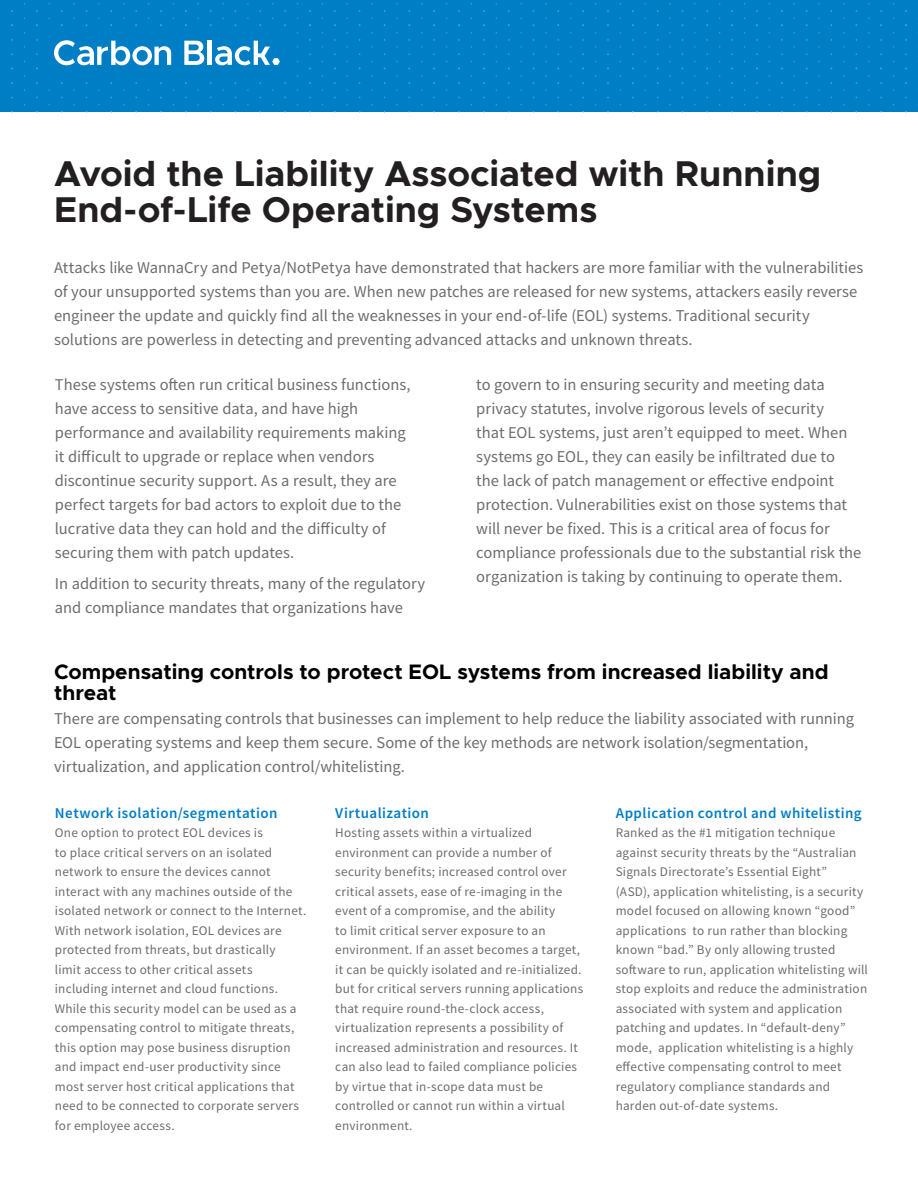
<style>
.page{position:relative;width:918px;height:1188px;background:#fff}
.page>*{position:absolute;margin:0;border:0;box-sizing:border-box;transform-origin:0 0}
.H1{font:700 36px/36px "Metropolis";color:#231f20}
.H2{font:700 21px/21px "Metropolis";color:#000}
.BodyCopy{font:16.5px/24px "Source Sans Pro";color:#6c6d70}
.H4-Blue{font:600 15px "Source Sans Pro";letter-spacing:.03em;color:#007ec5}
.BodyCopySmall{font:13.2px/19.5px "Source Sans Pro";letter-spacing:.02em;color:#6c6d70}
</style>
<div class="page">
<div style="left:0;top:0;width:918px;height:112px;background:#007ec5"></div>
<svg style="left:210px;top:40px;width:70px;height:26px"></svg>
<hr style="left:208px;top:41px;width:4px;height:24px;background:#fff">
<svg style="left:184px;top:40px;width:20px;height:25px"></svg>
<svg style="left:54px;top:40px;width:118px;height:26px"></svg>
<p class="H1" style="left:54px;top:155px;width:769px">Avoid the Liability Associated with Running<br>End-of-Life Operating Systems</p>
<p class="BodyCopy" style="left:54px;top:255px;width:811px">Attacks like WannaCry and Petya/NotPetya have demonstrated that hackers are more familiar with the vulnerabilities of your unsupported systems than you are. When new patches are released for new systems, attackers easily reverse engineer the update and quickly find all the weaknesses in your end-of-life (EOL) systems. Traditional security solutions are powerless in detecting and preventing advanced attacks and unknown threats.</p>
<p class="BodyCopy" style="left:55px;top:373px;width:357px">These systems often run critical business functions, have access to sensitive data, and have high performance and availability requirements making it difficult to upgrade or replace when vendors discontinue security support. As a result, they are perfect targets for bad actors to exploit due to the lucrative data they can hold and the difficulty of securing them with patch updates.</p>
<p class="BodyCopy" style="left:55px;top:571px;width:372px">In addition to security threats, many of the regulatory and compliance mandates that organizations have</p>
<p class="BodyCopy" style="left:476px;top:373px;width:387px">to govern to in ensuring security and meeting data privacy statutes, involve rigorous levels of security<br>that EOL systems, just aren’t equipped to meet. When systems go EOL, they can easily be infiltrated due to the lack of patch management or effective endpoint protection. Vulnerabilities exist on those systems that will never be fixed. This is a critical area of focus for compliance professionals due to the substantial risk the organization is taking by continuing to operate them.</p>
<p class="H2" style="left:54px;top:661px;width:776px">Compensating controls to protect EOL systems from increased liability and threat</p>
<p class="BodyCopy" style="left:54px;top:706px;width:802px">There are compensating controls that businesses can implement to help reduce the liability associated with running<br>EOL operating systems and keep them secure. Some of the key methods are network isolation/segmentation, virtualization, and application control/whitelisting.</p>
<p class="H4-Blue" style="left:55px;top:804px;width:224px">Network isolation/segmentation</p>
<p class="BodyCopySmall" style="left:55px;top:823px;width:253px">One option to protect EOL devices is<br>to place critical servers on an isolated network to ensure the devices cannot interact with any machines outside of the isolated network or connect to the Internet.<br>With network isolation, EOL devices are protected from threats, but drastically<br>limit access to other critical assets including internet and cloud functions.<br>While this security model can be used as a compensating control to mitigate threats, this option may pose business disruption and impact end-user productivity since most server host critical applications that need to be connected to corporate servers for employee access.</p>
<p class="H4-Blue" style="left:335px;top:804px;width:95px">Virtualization</p>
<p class="BodyCopySmall" style="left:335px;top:823px;width:249px">Hosting assets within a virtualized environment can provide a number of security benefits; increased control over critical assets, ease of re-imaging in the event of a compromise, and the ability<br>to limit critical server exposure to an environment. If an asset becomes a target, it can be quickly isolated and re-initialized. but for critical servers running applications that require round-the-clock access, virtualization represents a possibility of increased administration and resources. It can also lead to failed compliance policies by virtue that in-scope data must be controlled or cannot run within a virtual environment.</p>
<p class="H4-Blue" style="left:616px;top:804px;width:248px">Application control and whitelisting</p>
<p class="BodyCopySmall" style="left:616px;top:823px;width:254px">Ranked as the #1 mitigation technique against security threats by the “Australian Signals Directorate’s Essential Eight”<br>(ASD), application whitelisting, is a security model focused on allowing known “good” applications to run rather than blocking known “bad.” By only allowing trusted software to run, application whitelisting will stop exploits and reduce the administration associated with system and application patching and updates. In “default-deny” mode, application whitelisting is a highly effective compensating control to meet regulatory compliance standards and harden out-of-date systems.</p>
</div>
